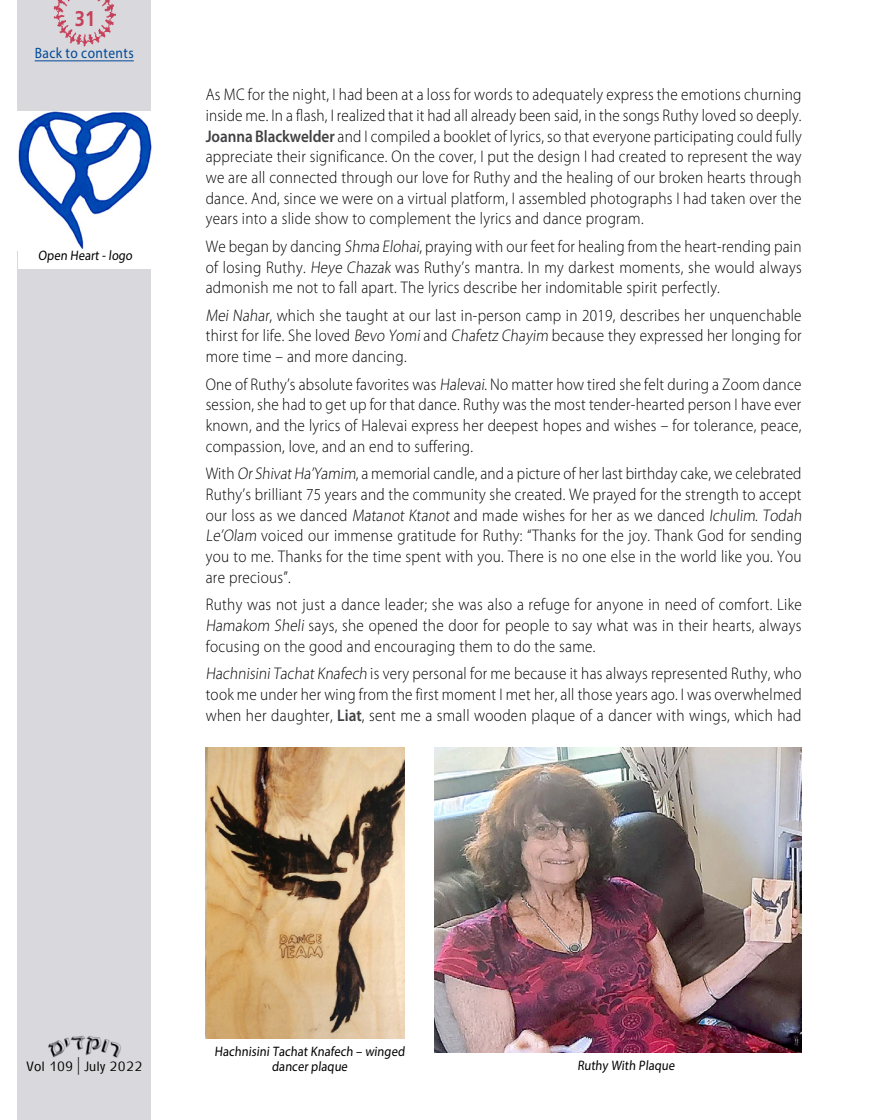
<style>
.page{position:relative;width:869px;height:1120px;background:#fff}
.page>*{position:absolute;margin:0;border:0;box-sizing:border-box;transform-origin:0 0}
.t1{font:700 21.25px "Frutiger";color:#c64059;scale:.85 1}
.t2{font:300 16.88px/20.6px "Myriad Pro";letter-spacing:.02em;color:#000;text-align:justify;scale:.9 1}
.t3{font:15px "Myriad Pro";letter-spacing:.03em;color:#004a99;scale:.9 1}
.t4{font:13.75px/15px "Myriad Pro";color:#000;text-align:center;scale:.9 1}
.t5{font:13.75px "Typogarph";letter-spacing:.03em;color:#000;scale:.85 1}
.s1{font-weight:600;color:#414042}
</style>
<div class="page">
<div style="left:18px;top:0;width:133px;height:1120px;background:#d9d8dc"></div>
<img style="left:53px;top:0;width:63px;height:47px">
<img style="left:48px;top:1035px;width:73px;height:23px">
<div style="left:18px;top:112px;width:135px;height:156px;background:#fff"></div>
<img style="left:18px;top:112px;width:134px;height:138px">
<img style="left:206px;top:747px;width:198px;height:291px">
<img style="left:434px;top:747px;width:367px;height:305px">
<hr style="left:35px;top:61px;width:99px;height:1px;background:#004a99">
<p class="t1" style="left:75px;top:6px;width:25px">31</p>
<p class="t3" style="left:35px;top:44px;width:112px">Back to contents</p>
<p class="t4" style="left:38px;top:248px;width:108px">Open Heart - logo</p>
<p class="t2" style="left:206px;top:85px;width:663px">As MC for the night, I had been at a loss for words to adequately express the emotions churning inside me. In a flash, I realized that it had all already been said, in the songs Ruthy loved so deeply.<br><span class="s1">Joanna Blackwelder</span> and I compiled a booklet of lyrics, so that everyone participating could fully appreciate their significance. On the cover, I put the design I had created to represent the way we are all connected through our love for Ruthy and the healing of our broken hearts through dance. And, since we were on a virtual platform, I assembled photographs I had taken over the years into a slide show to complement the lyrics and dance program.</p>
<p class="t2" style="left:206px;top:236px;width:663px">We began by dancing Shma Elohai, praying with our feet for healing from the heart-rending pain of losing Ruthy. Heye Chazak was Ruthy’s mantra. In my darkest moments, she would always admonish me not to fall apart. The lyrics describe her indomitable spirit perfectly.</p>
<p class="t2" style="left:206px;top:305px;width:663px">Mei Nahar, which she taught at our last in-person camp in 2019, describes her unquenchable thirst for life. She loved Bevo Yomi and Chafetz Chayim because they expressed her longing for more time – and more dancing.</p>
<p class="t2" style="left:206px;top:374px;width:663px">One of Ruthy’s absolute favorites was Halevai. No matter how tired she felt during a Zoom dance session, she had to get up for that dance. Ruthy was the most tender-hearted person I have ever known, and the lyrics of Halevai express her deepest hopes and wishes – for tolerance, peace, compassion, love, and an end to suffering.</p>
<p class="t2" style="left:206px;top:464px;width:666px;text-align:left">With Or Shivat Ha’Yamim, a memorial candle, and a picture of her last birthday cake, we celebrated Ruthy’s brilliant 75 years and the community she created. We prayed for the strength to accept our loss as we danced Matanot Ktanot and made wishes for her as we danced Ichulim. Todah Le’Olam voiced our immense gratitude for Ruthy: “Thanks for the joy. Thank God for sending you to me. Thanks for the time spent with you. There is no one else in the world like you. You are precious”.</p>
<p class="t2" style="left:206px;top:594px;width:663px">Ruthy was not just a dance leader; she was also a refuge for anyone in need of comfort. Like Hamakom Sheli says, she opened the door for people to say what was in their hearts, always focusing on the good and encouraging them to do the same.</p>
<p class="t2" style="left:206px;top:663px;width:663px">HachnisiniTachat Knafech is very personal for me because it has always represented Ruthy, who took me under her wing from the first moment I met her, all those years ago. I was overwhelmed when her daughter, <span class="s1">Liat</span>, sent me a small wooden plaque of a dancer with wings, which had</p>
<p class="t5" style="left:27px;top:1057px;width:137px">Vol 109 | July 2022</p>
<p class="t4" style="left:214px;top:1043px;width:214px">Hachnisini Tachat Knafech – winged dancer plaque</p>
<p class="t4" style="left:577px;top:1057px;width:112px">Ruthy With Plaque</p>
</div>
